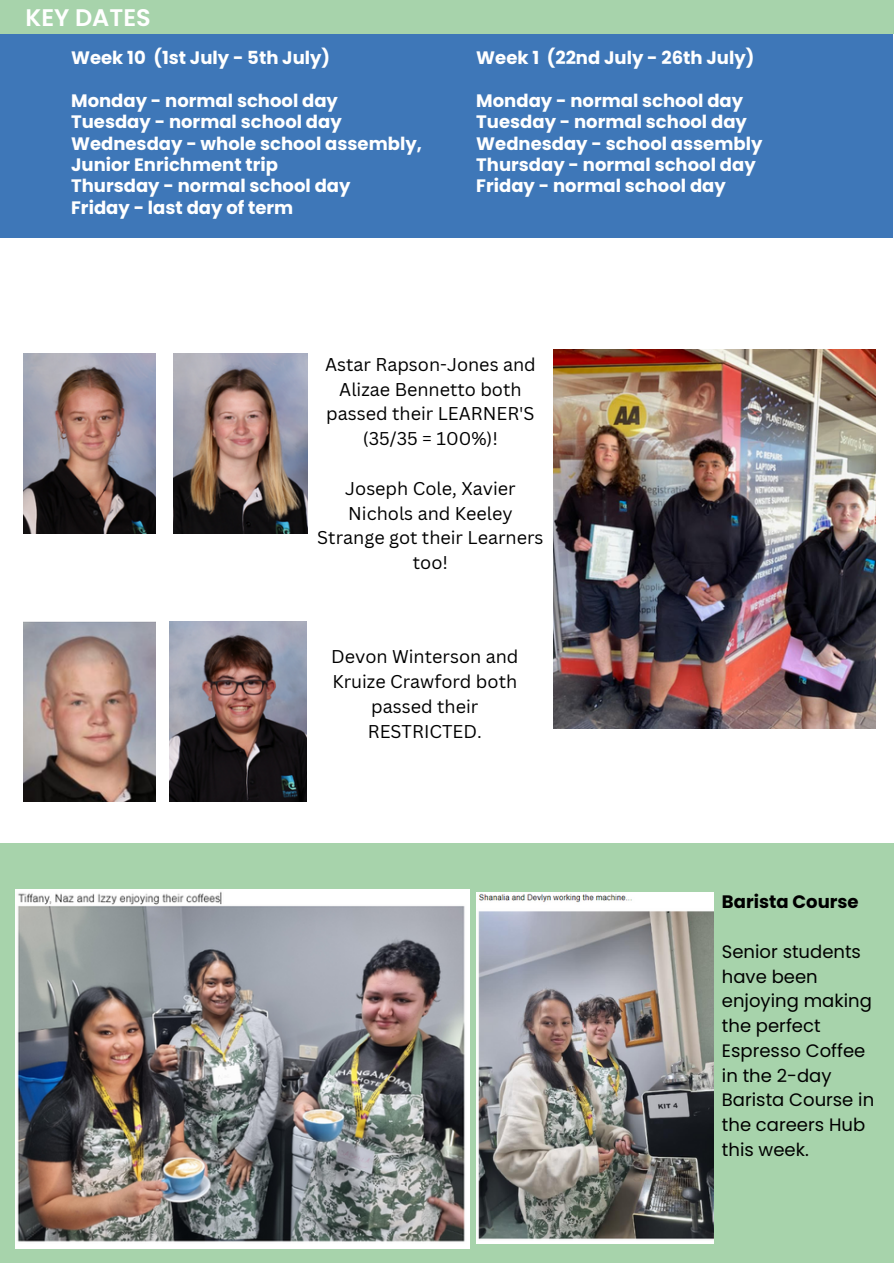
<style>
.page{position:relative;width:894px;height:1264px;background:#fff}
.page>*{position:absolute;margin:0;border:0;box-sizing:border-box;transform-origin:0 0}
.t1{font:600 24px "Poppins";color:#fff}
.t2{font:700 18px/21.3px "Poppins";color:#fff}
.t3{font:18px/24.8px "Canva Sans";color:#000;text-align:center}
.t4{font:18px/24.8px "Poppins";color:#000}
.t5{font:700 18px "Poppins";color:#000}
</style>
<div class="page">
<div style="left:0;top:33px;width:893px;height:204px;background:#3e77b8"></div>
<div style="left:0;top:0;width:893px;height:33px;background:#a7d3ab"></div>
<img style="left:23px;top:621px;width:133px;height:180px">
<img style="left:174px;top:353px;width:134px;height:180px">
<img style="left:23px;top:353px;width:133px;height:180px">
<img style="left:170px;top:621px;width:136px;height:180px">
<div style="left:0;top:843px;width:893px;height:420px;background:#a7d3ab"></div>
<img style="left:15px;top:889px;width:454px;height:359px">
<img style="left:476px;top:892px;width:237px;height:351px">
<img style="left:553px;top:350px;width:322px;height:378px">
<p class="t1" style="left:25px;top:1px;width:127px">KEY DATES</p>
<p class="t2" style="left:71px;top:47px;width:260px">Week 10 (1st July - 5th July)</p>
<p class="t2" style="left:71px;top:90px;width:352px">Monday - normal school day<br>Tuesday - normal school day<br>Wednesday - whole school assembly,<br>Junior Enrichment trip<br>Thursday - normal school day<br>Friday - last day of term</p>
<p class="t2" style="left:476px;top:47px;width:279px">Week 1 (22nd July - 26th July)</p>
<p class="t2" style="left:476px;top:90px;width:287px">Monday - normal school day<br>Tuesday - normal school day<br>Wednesday - school assembly<br>Thursday - normal school day<br>Friday - normal school day</p>
<p class="t3" style="left:325px;top:351px;width:212px">Astar Rapson-Jones and<br>Alizae Bennetto both passed their LEARNER'S (35/35 = 100%)!</p>
<p class="t3" style="left:317px;top:475px;width:228px">Joseph Cole, Xavier<br>Nichols and Keeley<br>Strange got their Learners too!</p>
<p class="t3" style="left:331px;top:644px;width:189px">Devon Winterson and<br>Kruize Crawford both passed their<br>RESTRICTED.</p>
<h2 class="t5" style="left:721px;top:889px;width:138px">Barista Course</h2>
<p class="t4" style="left:721px;top:939px;width:154px">Senior students have been enjoying making the perfect<br>Espresso Coffee in the 2-day<br>Barista Course in the careers Hub this week.</p>
</div>
